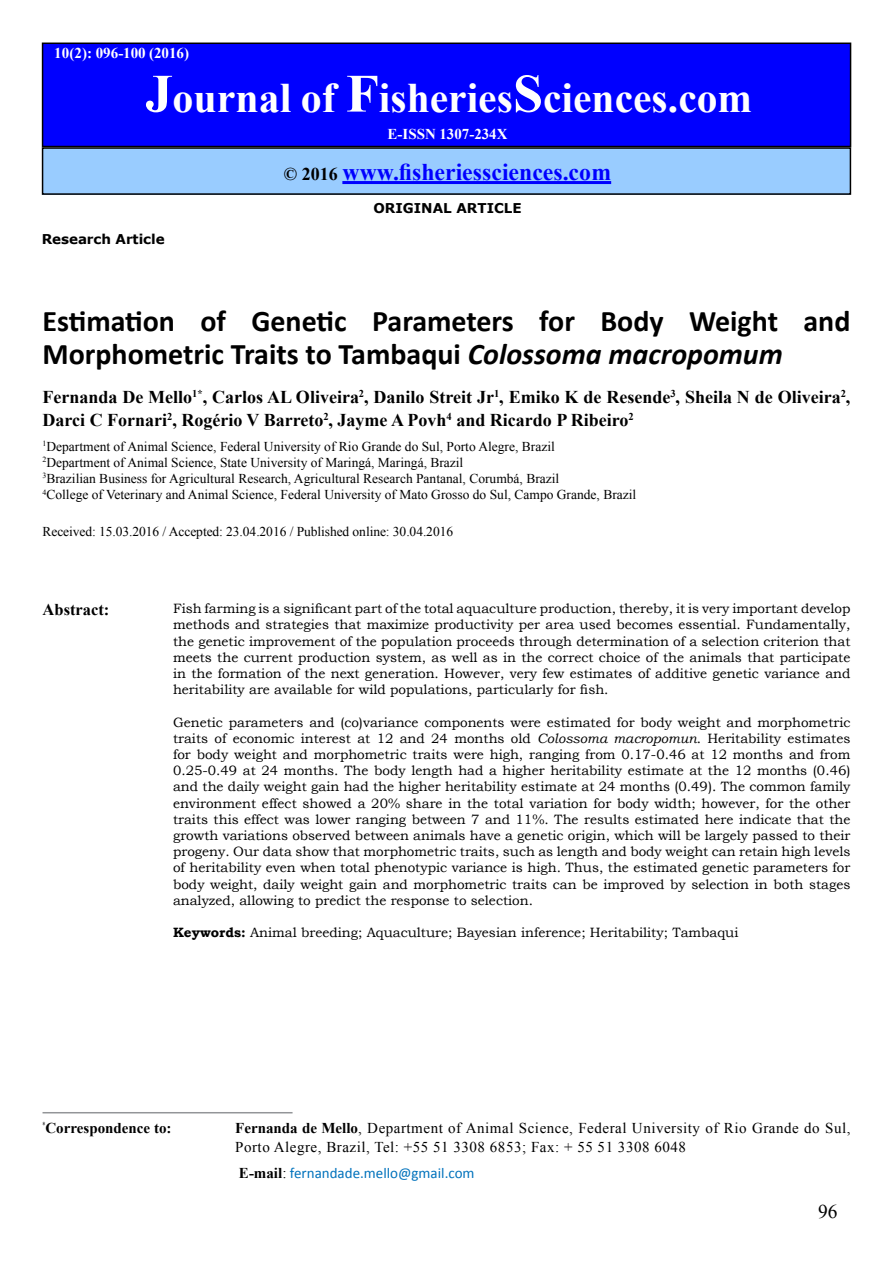
<style>
.page{position:relative;width:893px;height:1263px;background:#fff}
.page>*{position:absolute;margin:0;border:0;box-sizing:border-box;transform-origin:0 0}
.t1{font:700 42px "Times New Roman";color:#fff}
.t2{font:700 30px/33px "Calibri";color:#000}
.t3{font:700 24px "Times New Roman";color:#00f}
.t4{font:19.5px "Times New Roman";color:#000}
.t5{font:700 18px/22.5px "Times New Roman";color:#000}
.t6{font:700 16.5px "Times New Roman";color:#000}
.t7{font:15px/18.8px "Times New Roman";letter-spacing:.035em;color:#000}
.t8{font:700 15px "Times New Roman";letter-spacing:.005em;color:#fff}
.t9{font:15px "Calibri";color:#0072bc}
.t10{font:700 15px "Times New Roman";color:#000}
.t11{font:13.5px/16.2px "Bookman Old Style";color:#000;text-align:justify}
.t12{font:13.5px/16.2px "Times New Roman";color:#000}
.t13{font:700 13.5px "Verdana";letter-spacing:-.005em;color:#000}
.s1{font-size:54px}
.s2{font-size:18px;color:#000}
.s3{font-style:italic}
.s4{font-weight:700}
.s5{font-family:"Times New Roman";font-weight:700;color:#000}
.s6{font-family:"Times New Roman";color:#000}
</style>
<div class="page">
<div style="left:43px;top:43px;width:807px;height:104px;background:#00f"></div>
<div style="left:42px;top:43px;width:809px;height:104px;border:1px solid #000"></div>
<div style="left:43px;top:148px;width:807px;height:46px;background:#9cf"></div>
<div style="left:42px;top:147px;width:809px;height:48px;border:2px solid #000"></div>
<hr style="left:342px;top:181px;width:269px;height:3px;background:#00f">
<hr style="left:43px;top:1112px;width:250px;height:1px;background:#939598">
<p class="t8" style="left:54px;top:43px;width:136px">10(2): 096-100 (2016)</p>
<h1 class="t1" style="left:145px;top:68px;width:608px"><span class="s1">J</span>ournal of <span class="s1">F</span>isheries<span class="s1">S</span>ciences.com</h1>
<p class="t8" style="left:388px;top:123px;width:121px">E-ISSN 1307-234X</p>
<h3 class="t3" style="left:284px;top:155px;width:329px"><span class="s2">© 2016</span> www.fisheriessciences.com</h3>
<p class="t13" style="left:373px;top:199px;width:150px">ORIGINAL ARTICLE</p>
<p class="t13" style="left:42px;top:229px;width:124px">Research Article</p>
<h2 class="t2" style="left:43px;top:304px;width:809px">Estimation of Genetic Parameters for Body Weight and<br>Morphometric Traits to Tambaqui <span class="s3">Colossoma macropomum</span></h2>
<h3 class="t5" style="left:43px;top:386px;width:809px">Fernanda De Mello<sup>1*</sup>, Carlos AL Oliveira<sup>2</sup>, Danilo Streit Jr<sup>1</sup>, Emiko K de Resende<sup>3</sup>, Sheila N de Oliveira<sup>2</sup>,<br>Darci C Fornari<sup>2</sup>, Rogério V Barreto<sup>2</sup>, Jayme A Povh<sup>4</sup> and Ricardo P Ribeiro<sup>2</sup></h3>
<p class="t12" style="left:43px;top:438px;width:595px"><sup>1</sup>Department of Animal Science, Federal University of Rio Grande do Sul, Porto Alegre, Brazil<br><sup>2</sup>Department of Animal Science, State University of Maringá, Maringá, Brazil<br><sup>3</sup>Brazilian Business for Agricultural Research, Agricultural Research Pantanal, Corumbá, Brazil<br><sup>4</sup>College of Veterinary and Animal Science, Federal University of Mato Grosso do Sul, Campo Grande, Brazil</p>
<p class="t12" style="left:43px;top:523px;width:412px">Received: 15.03.2016 / Accepted: 23.04.2016 / Published online: 30.04.2016</p>
<p class="t6" style="left:43px;top:598px;width:68px">Abstract:</p>
<p class="t11" style="left:173px;top:600px;width:679px">Fish farming is a significant part of the total aquaculture production, thereby, it is very important develop methods and strategies that maximize productivity per area used becomes essential. Fundamentally, the genetic improvement of the population proceeds through determination of a selection criterion that meets the current production system, as well as in the correct choice of the animals that participate in the formation of the next generation. However, very few estimates of additive genetic variance and heritability are available for wild populations, particularly for fish.</p>
<p class="t11" style="left:173px;top:714px;width:679px">Genetic parameters and (co)variance components were estimated for body weight and morphometric traits of economic interest at 12 and 24 months old <span class="s3">Colossoma macropomun</span>. Heritability estimates for body weight and morphometric traits were high, ranging from 0.17-0.46 at 12 months and from 0.25-0.49 at 24 months. The body length had a higher heritability estimate at the 12 months (0.46) and the daily weight gain had the higher heritability estimate at 24 months (0.49). The common family environment effect showed a 20% share in the total variation for body width; however, for the other traits this effect was lower ranging between 7 and 11%. The results estimated here indicate that the growth variations observed between animals have a genetic origin, which will be largely passed to their progeny. Our data show that morphometric traits, such as length and body weight can retain high levels of heritability even when total phenotypic variance is high. Thus, the estimated genetic parameters for body weight, daily weight gain and morphometric traits can be improved by selection in both stages analyzed, allowing to predict the response to selection.</p>
<p class="t11" style="left:173px;top:924px;width:567px"><span class="s4">Keywords:</span> Animal breeding; Aquaculture; Bayesian inference; Heritability; Tambaqui</p>
<p class="t10" style="left:43px;top:1117px;width:130px"><sup>*</sup>Correspondence to:</p>
<p class="t7" style="left:235px;top:1118px;width:617px"><span class="s4">Fernanda de Mello</span>, Department of Animal Science, Federal University of Rio Grande do Sul,<br>Porto Alegre, Brazil, Tel: +55 51 3308 6853; Fax: + 55 51 3308 6048</p>
<p class="t9" style="left:239px;top:1164px;width:237px"><span class="s5">E-mail</span><span class="s6">:</span> fernandade.mello@gmail.com</p>
<h3 class="t4" style="left:818px;top:1199px;width:21px">96</h3>
</div>
